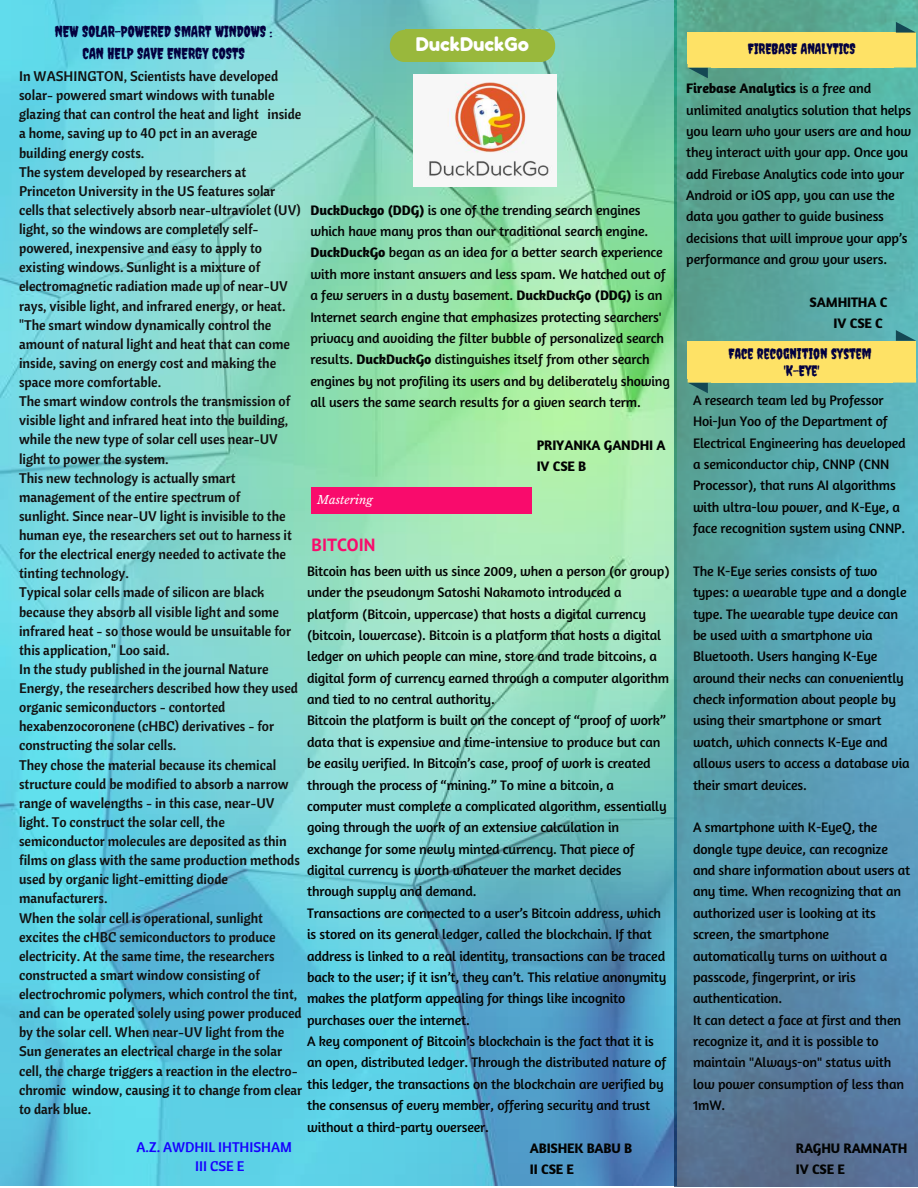
<style>
.page{position:relative;width:918px;height:1188px;background:#fff}
.page>*{position:absolute;margin:0;border:0;box-sizing:border-box;transform-origin:0 0}
.t1{font:18.75px "Fredoka One";color:#fff}
.t2{font:700 17.7px "PT Sans";color:#f90b6c}
.t3{font:15.45px/21.3px "Creepster";color:#030140;text-align:center}
.t4{font:14.85px/16.8px "Creepster";color:#030140;text-align:center}
.t5{font:13.95px/21.3px "Amaranth";letter-spacing:-.01em;color:#020303}
.t6{font:13.95px/19.2px "Cantora One";color:#111}
.t7{font:700 13.95px/21.3px "Amaranth";letter-spacing:-.01em;color:#020303}
.t8{font:13.95px/19.2px "Cantora One";color:#1600ff}
.t9{font:italic 11.7px "Libre Baskerville";color:#fff}
.s1{font-weight:700}
</style>
<div class="page">
<img style="left:0;top:0;width:674px;height:1186px">
<img style="left:674px;top:0;width:244px;height:1186px">
<div style="left:405px;top:30px;width:135px;height:32px;background:#99b83c"></div>
<svg style="left:540px;top:30px;width:15px;height:32px"></svg>
<svg style="left:390px;top:30px;width:15px;height:32px"></svg>
<img style="left:414px;top:74px;width:143px;height:113px">
<div style="left:311px;top:487px;width:221px;height:27px;background:#f90b6c"></div>
<div style="left:711px;top:37px;width:182px;height:26px;background:#fee266"></div>
<hr style="left:688px;top:33px;width:24px;height:4px;background:#fee266">
<div style="left:688px;top:37px;width:24px;height:26px;background:#fee266"></div>
<svg style="left:688px;top:63px;width:24px;height:15px"></svg>
<div style="left:711px;top:63px;width:182px;height:5px;background:#fee266"></div>
<svg style="left:893px;top:63px;width:23px;height:5px"></svg>
<div style="left:893px;top:37px;width:23px;height:26px;background:#fee266"></div>
<hr style="left:893px;top:33px;width:23px;height:4px;background:#fee266">
<svg style="left:896px;top:22px;width:20px;height:11px"></svg>
<hr style="left:711px;top:33px;width:182px;height:4px;background:#fee266">
<div style="left:711px;top:345px;width:182px;height:33px;background:#fee266"></div>
<hr style="left:688px;top:341px;width:24px;height:4px;background:#fee266">
<div style="left:688px;top:345px;width:24px;height:33px;background:#fee266"></div>
<svg style="left:688px;top:378px;width:24px;height:15px"></svg>
<div style="left:711px;top:378px;width:182px;height:5px;background:#fee266"></div>
<svg style="left:893px;top:378px;width:23px;height:5px"></svg>
<div style="left:893px;top:345px;width:23px;height:33px;background:#fee266"></div>
<hr style="left:893px;top:341px;width:23px;height:4px;background:#fee266">
<svg style="left:896px;top:330px;width:20px;height:11px"></svg>
<hr style="left:711px;top:341px;width:182px;height:4px;background:#fee266">
<p class="t3" style="left:55px;top:21px;width:219px">NEW SOLAR-POWERED SMART WINDOWS :<br>CAN HELP SAVE ENERGY COSTS</p>
<h1 class="t1" style="left:416px;top:32px;width:115px">DuckDuckGo</h1>
<p class="t6" style="left:19px;top:66px;width:285px">In WASHINGTON, Scientists have developed solar- powered smart windows with tunable glazing that can control the heat and light inside a home, saving up to 40 pct in an average building energy costs.<br>The system developed by researchers at Princeton University in the US features solar cells that selectively absorb near-ultraviolet (UV) light, so the windows are completely self&shy;powered, inexpensive and easy to apply to existing windows. Sunlight is a mixture of electromagnetic radiation made up of near-UV rays, visible light, and infrared energy, or heat. "The smart window dynamically control the amount of natural light and heat that can come inside, saving on energy cost and making the space more comfortable.<br>The smart window controls the transmission of visible light and infrared heat into the building, while the new type of solar cell uses near-UV light to power the system.<br>This new technology is actually smart management of the entire spectrum of<br>sunlight. Since near-UV light is invisible to the human eye, the researchers set out to harness it for the electrical energy needed to activate the tinting technology.<br>Typical solar cells made of silicon are black because they absorb all visible light and some infrared heat - so those would be unsuitable for this application," Loo said.<br>In the study published in the journal Nature Energy, the researchers described how they used organic semiconductors - contorted hexabenzocoronene (cHBC) derivatives - for constructing the solar cells.<br>They chose the material because its chemical structure could be modified to absorb a narrow range of wavelengths - in this case, near-UV light. To construct the solar cell, the semiconductor molecules are deposited as thin films on glass with the same production methods used by organic light-emitting diode manufacturers.<br>When the solar cell is operational, sunlight excites the cHBC semiconductors to produce electricity. At the same time, the researchers constructed a smart window consisting of electrochromic polymers, which control the tint, and can be operated solely using power produced by the solar cell. When near-UV light from the Sun generates an electrical charge in the solar cell, the charge triggers a reaction in the electro&shy;chromic window, causing it to change from clear to dark blue.</p>
<p class="t8" style="left:195px;top:1137px;width:98px;text-indent:-59px">A.Z. AWDHIL IHTHISHAM<br>III CSE E</p>
<p class="t5" style="left:310px;top:199px;width:361px"><span class="s1">DuckDuckgo (DDG)</span> is one of the trending search engines which have many pros than our traditional search engine.<br><span class="s1">DuckDuckGo</span> began as an idea for a better search experience with more instant answers and less spam. We hatched out of a few servers in a dusty basement. <span class="s1">DuckDuckGo (DDG)</span> is an Internet search engine that emphasizes protecting searchers' privacy and avoiding the filter bubble of personalized search results. <span class="s1">DuckDuckGo</span> distinguishes itself from other search engines by not profiling its users and by deliberately showing all users the same search results for a given search term.</p>
<p class="t7" style="left:537px;top:434px;width:130px">PRIYANKA GANDHI A<br>IV CSE B</p>
<p class="t9" style="left:317px;top:493px;width:57px">Mastering</p>
<p class="t2" style="left:312px;top:533px;width:65px">BITCOIN</p>
<p class="t5" style="left:307px;top:560px;width:364px">Bitcoin has been with us since 2009, when a person (or group) under the pseudonym Satoshi Nakamoto introduced a platform (Bitcoin, uppercase) that hosts a digital currency (bitcoin, lowercase). Bitcoin is a platform that hosts a digital ledger on which people can mine, store and trade bitcoins, a digital form of currency earned through a computer algorithm and tied to no central authority.<br>Bitcoin the platform is built on the concept of “proof of work” data that is expensive and time-intensive to produce but can be easily verified. In Bitcoin’s case, proof of work is created through the process of “mining.” To mine a bitcoin, a computer must complete a complicated algorithm, essentially going through the work of an extensive calculation in exchange for some newly minted currency. That piece of digital currency is worth whatever the market decides through supply and demand.<br>Transactions are connected to a user’s Bitcoin address, which is stored on its general ledger, called the blockchain. If that address is linked to a real identity, transactions can be traced back to the user; if it isn’t, they can’t. This relative anonymity makes the platform appealing for things like incognito purchases over the internet.<br>A key component of Bitcoin’s blockchain is the fact that it is an open, distributed ledger. Through the distributed nature of this ledger, the transactions on the blockchain are verified by the consensus of every member, offering security and trust without a third-party overseer.</p>
<p class="t7" style="left:530px;top:1137px;width:104px">ABISHEK BABU B<br>II CSE E</p>
<p class="t4" style="left:748px;top:40px;width:109px">FIREBASE ANALYTICS</p>
<p class="t5" style="left:686px;top:77px;width:227px"><span class="s1">Firebase Analytics</span> is a free and unlimited analytics solution that helps you learn who your users are and how they interact with your app. Once you add Firebase Analytics code into your Android or iOS app, you can use the data you gather to guide business decisions that will improve your app’s performance and grow your users.</p>
<p class="t7" style="left:834px;top:291px;width:55px;text-indent:-24px">SAMHITHA C<br>IV CSE C</p>
<p class="t4" style="left:729px;top:345px;width:144px">FACE RECOGNITION SYSTEM 'K-EYE'</p>
<p class="t5" style="left:693px;top:389px;width:214px">A research team led by Professor Hoi-Jun Yoo of the Department of Electrical Engineering has developed a semiconductor chip, CNNP (CNN Processor), that runs AI algorithms with ultra-low power, and K-Eye, a face recognition system using CNNP.</p>
<p class="t5" style="left:693px;top:560px;width:218px">The K-Eye series consists of two types: a wearable type and a dongle type. The wearable type device can be used with a smartphone via<br>Bluetooth. Users hanging K-Eye around their necks can conveniently check information about people by using their smartphone or smart watch, which connects K-Eye and allows users to access a database via their smart devices.</p>
<p class="t5" style="left:693px;top:816px;width:219px">A smartphone with K-EyeQ, the dongle type device, can recognize and share information about users at any time. When recognizing that an authorized user is looking at its screen, the smartphone automatically turns on without a passcode, fingerprint, or iris authentication.<br>It can detect a face at first and then recognize it, and it is possible to maintain "Always-on" status with low power consumption of less than<br>1mW.</p>
<p class="t7" style="left:796px;top:1137px;width:113px">RAGHU RAMNATH<br>IV CSE E</p>
</div>
